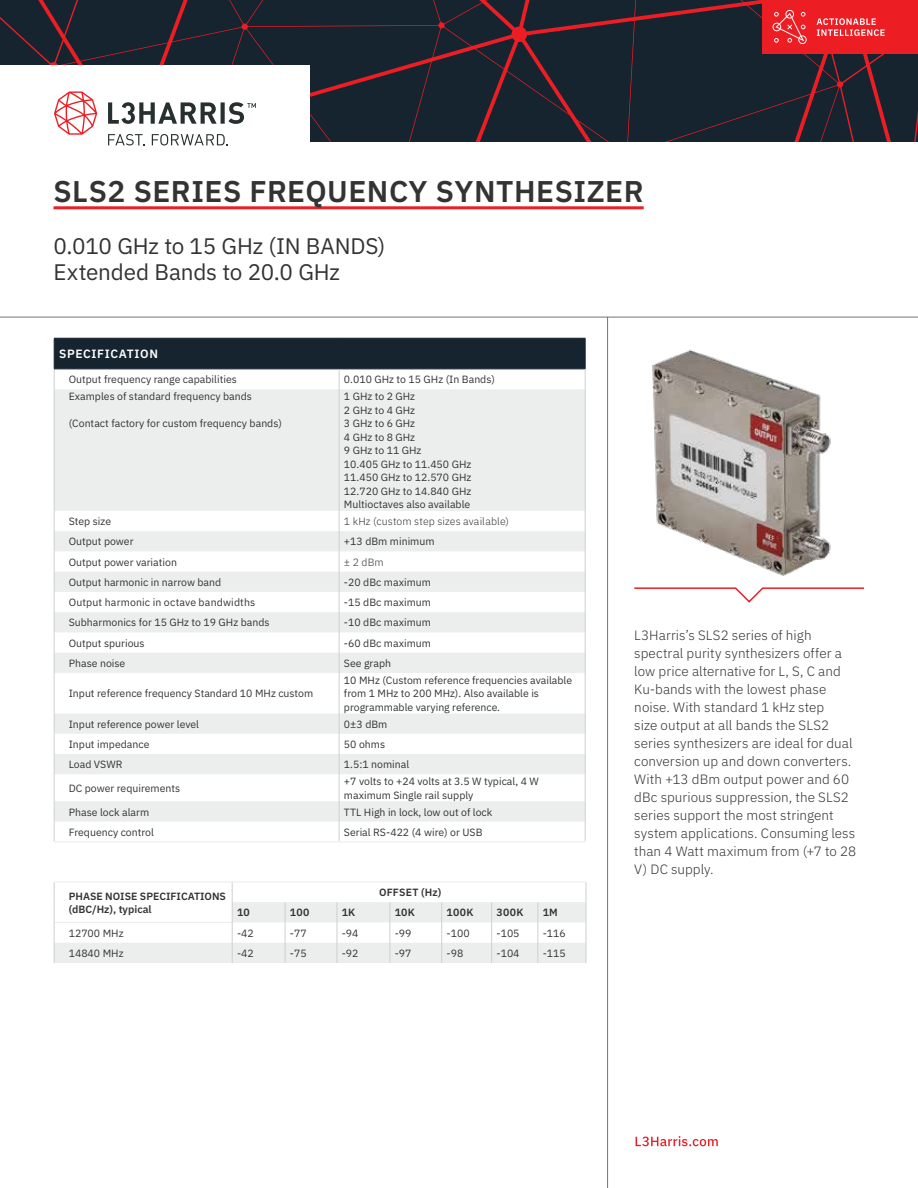
<style>
.page{position:relative;width:918px;height:1188px;background:#fff}
.page>*{position:absolute;margin:0;border:0;box-sizing:border-box;transform-origin:0 0}
.t1{font:600 30px "IBM Plex Sans";letter-spacing:.015em;color:#333334}
.t2{font:22.5px/25.5px "IBM Plex Sans";letter-spacing:-.01em;color:#333334}
.t3{font:300 13.5px/18px "IBM Plex Sans";letter-spacing:.005em;color:#333334}
.t4{font:600 12px "IBM Plex Sans";letter-spacing:.055em;color:#fff}
.t5{font:10.5px/13.5px "IBM Plex Sans";color:#333334}
.t6{font:600 10.5px/13.5px "IBM Plex Sans";color:#333334}
.t7{font:300 10.5px "IBM Plex Sans";letter-spacing:.015em;color:#333334}
.t8{font:600 10.5px "IBM Plex Sans";letter-spacing:.02em;color:#333334}
</style>
<div class="page">
<svg style="left:636px;top:1136px;width:82px;height:10px"></svg>
<hr style="left:54px;top:206px;width:590px;height:3px;background:#ed1d24">
<img style="left:652px;top:349px;width:179px;height:227px">
<svg style="left:634px;top:587px;width:230px;height:16px"></svg>
<hr style="left:607px;top:317px;width:1px;height:871px;background:#737474">
<hr style="left:0;top:317px;width:918px;height:1px;background:#737474">
<svg style="left:0;top:0;width:918px;height:142px;background:#22232f"></svg>
<div style="left:763px;top:0;width:155px;height:54px;background:#ed1d24"></div>
<svg style="left:773px;top:10px;width:34px;height:34px"></svg>
<svg style="left:817px;top:18px;width:68px;height:18px"></svg>
<div style="left:0;top:65px;width:310px;height:89px;background:#fff"></div>
<svg style="left:54px;top:91px;width:43px;height:44px"></svg>
<svg style="left:108px;top:134px;width:37px;height:11px"></svg>
<svg style="left:152px;top:134px;width:76px;height:11px"></svg>
<svg style="left:108px;top:102px;width:148px;height:22px"></svg>
<svg style="left:55px;top:389px;width:530px;height:433px;fill:#eceded"></svg>
<hr style="left:54px;top:389px;width:1px;height:122px;background:#cfcfcf">
<hr style="left:585px;top:389px;width:1px;height:122px;background:#cfcfcf">
<svg style="left:54px;top:338px;width:532px;height:51px"></svg>
<svg style="left:54px;top:511px;width:1px;height:162px"></svg>
<hr style="left:54px;top:673px;width:1px;height:40px;background:#cfcfcf">
<svg style="left:54px;top:713px;width:1px;height:128px"></svg>
<hr style="left:339px;top:389px;width:1px;height:122px;background:#cfcfcf">
<svg style="left:339px;top:511px;width:1px;height:162px"></svg>
<hr style="left:339px;top:673px;width:1px;height:40px;background:#cfcfcf">
<hr style="left:585px;top:673px;width:1px;height:40px;background:#cfcfcf">
<svg style="left:339px;top:713px;width:1px;height:128px"></svg>
<svg style="left:585px;top:511px;width:1px;height:162px"></svg>
<svg style="left:585px;top:713px;width:1px;height:128px"></svg>
<hr style="left:54px;top:841px;width:285px;height:1px;background:#eceded">
<hr style="left:339px;top:841px;width:246px;height:1px;background:#eceded">
<hr style="left:232px;top:881px;width:53px;height:2px;background:#eceded">
<hr style="left:285px;top:881px;width:52px;height:2px;background:#eceded">
<hr style="left:337px;top:881px;width:53px;height:2px;background:#eceded">
<hr style="left:390px;top:881px;width:52px;height:2px;background:#eceded">
<hr style="left:442px;top:881px;width:50px;height:2px;background:#eceded">
<hr style="left:492px;top:881px;width:46px;height:2px;background:#eceded">
<hr style="left:538px;top:881px;width:48px;height:2px;background:#eceded">
<hr style="left:54px;top:881px;width:178px;height:2px;background:#eceded">
<svg style="left:54px;top:882px;width:533px;height:81px"></svg>
<h1 class="t1" style="left:54px;top:168px;width:592px">SLS2 SERIES FREQUENCY SYNTHESIZER</h1>
<h2 class="t2" style="left:54px;top:232px;width:333px">0.010 GHz to 15 GHz (IN BANDS)<br>Extended Bands to 20.0 GHz</h2>
<p class="t4" style="left:59px;top:345px;width:100px">SPECIFICATION</p>
<p class="t5" style="left:69px;top:372px;width:170px">Output frequency range capabilities</p>
<p class="t5" style="left:344px;top:372px;width:153px">0.010 GHz to 15 GHz (In Bands)</p>
<p class="t5" style="left:69px;top:389px;width:185px">Examples of standard frequency bands</p>
<p class="t5" style="left:69px;top:416px;width:215px">(Contact factory for custom frequency bands)</p>
<p class="t5" style="left:344px;top:389px;width:129px">1 GHz to 2 GHz<br>2 GHz to 4 GHz<br>3 GHz to 6 GHz<br>4 GHz to 8 GHz<br>9 GHz to 11 GHz<br>10.405 GHz to 11.450 GHz<br>11.450 GHz to 12.570 GHz<br>12.720 GHz to 14.840 GHz<br>Multioctaves also available</p>
<p class="t5" style="left:69px;top:514px;width:44px">Step size</p>
<p class="t7" style="left:344px;top:514px;width:167px">1 kHz (custom step sizes available)</p>
<p class="t5" style="left:69px;top:534px;width:66px">Output power</p>
<p class="t5" style="left:344px;top:534px;width:92px">+13 dBm minimum</p>
<p class="t5" style="left:69px;top:554px;width:110px">Output power variation</p>
<p class="t7" style="left:344px;top:554px;width:41px">± 2 dBm</p>
<p class="t5" style="left:69px;top:575px;width:154px">Output harmonic in narrow band</p>
<p class="t5" style="left:344px;top:575px;width:88px">-20 dBc maximum</p>
<p class="t5" style="left:69px;top:595px;width:188px">Output harmonic in octave bandwidths</p>
<p class="t5" style="left:344px;top:595px;width:88px">-15 dBc maximum</p>
<p class="t5" style="left:69px;top:615px;width:202px">Subharmonics for 15 GHz to 19 GHz bands</p>
<p class="t5" style="left:344px;top:615px;width:88px">-10 dBc maximum</p>
<p class="t5" style="left:69px;top:635px;width:77px">Output spurious</p>
<p class="t5" style="left:344px;top:635px;width:88px">-60 dBc maximum</p>
<p class="t5" style="left:69px;top:656px;width:58px">Phase noise</p>
<p class="t5" style="left:344px;top:656px;width:49px">See graph</p>
<p class="t5" style="left:69px;top:686px;width:246px">Input reference frequency Standard 10 MHz custom</p>
<p class="t5" style="left:344px;top:672px;width:230px">10 MHz (Custom reference frequencies available from 1 MHz to 200 MHz). Also available is programmable varying reference.</p>
<p class="t5" style="left:69px;top:716px;width:132px">Input reference power level</p>
<p class="t5" style="left:344px;top:716px;width:45px">0±3 dBm</p>
<p class="t5" style="left:69px;top:737px;width:82px">Input impedance</p>
<p class="t5" style="left:344px;top:737px;width:43px">50 ohms</p>
<p class="t5" style="left:69px;top:757px;width:55px">Load VSWR</p>
<p class="t5" style="left:344px;top:757px;width:67px">1.5:1 nominal</p>
<p class="t5" style="left:69px;top:781px;width:113px">DC power requirements</p>
<p class="t5" style="left:344px;top:774px;width:197px">+7 volts to +24 volts at 3.5 W typical, 4 W maximum Single rail supply</p>
<p class="t5" style="left:69px;top:804px;width:82px">Phase lock alarm</p>
<p class="t5" style="left:344px;top:804px;width:150px">TTL High in lock, low out of lock</p>
<p class="t5" style="left:69px;top:825px;width:87px">Frequency control</p>
<p class="t5" style="left:344px;top:825px;width:140px">Serial RS-422 (4 wire) or USB</p>
<p class="t6" style="left:69px;top:888px;width:159px">PHASE NOISE SPECIFICATIONS (dBC/Hz), typical</p>
<p class="t8" style="left:379px;top:884px;width:64px">OFFSET (Hz)</p>
<p class="t6" style="left:237px;top:905px;width:14px">10</p>
<p class="t6" style="left:290px;top:905px;width:21px">100</p>
<p class="t6" style="left:342px;top:905px;width:15px">1K</p>
<p class="t6" style="left:395px;top:905px;width:22px">10K</p>
<p class="t6" style="left:447px;top:905px;width:28px">100K</p>
<p class="t6" style="left:497px;top:905px;width:28px">300K</p>
<p class="t6" style="left:543px;top:905px;width:17px">1M</p>
<p class="t5" style="left:69px;top:925px;width:56px">12700 MHz</p>
<p class="t5" style="left:237px;top:925px;width:18px">-42</p>
<p class="t5" style="left:290px;top:925px;width:18px">-77</p>
<p class="t5" style="left:342px;top:925px;width:18px">-94</p>
<p class="t5" style="left:395px;top:925px;width:18px">-99</p>
<p class="t5" style="left:447px;top:925px;width:25px">-100</p>
<p class="t5" style="left:497px;top:925px;width:25px">-105</p>
<p class="t5" style="left:543px;top:925px;width:25px">-116</p>
<p class="t5" style="left:69px;top:946px;width:56px">14840 MHz</p>
<p class="t5" style="left:237px;top:946px;width:18px">-42</p>
<p class="t5" style="left:290px;top:946px;width:18px">-75</p>
<p class="t5" style="left:342px;top:946px;width:18px">-92</p>
<p class="t5" style="left:395px;top:946px;width:18px">-97</p>
<p class="t5" style="left:447px;top:946px;width:18px">-98</p>
<p class="t5" style="left:497px;top:946px;width:25px">-104</p>
<p class="t5" style="left:543px;top:946px;width:25px">-115</p>
<p class="t3" style="left:634px;top:625px;width:223px">L3Harris’s SLS2 series of high spectral purity synthesizers offer a low price alternative for L, S, C and<br>Ku-bands with the lowest phase noise. With standard 1 kHz step<br>size output at all bands the SLS2 series synthesizers are ideal for dual conversion up and down converters.<br>With +13 dBm output power and 60 dBc spurious suppression, the SLS2 series support the most stringent system applications. Consuming less than 4 Watt maximum from (+7 to 28<br>V) DC supply.</p>
</div>
